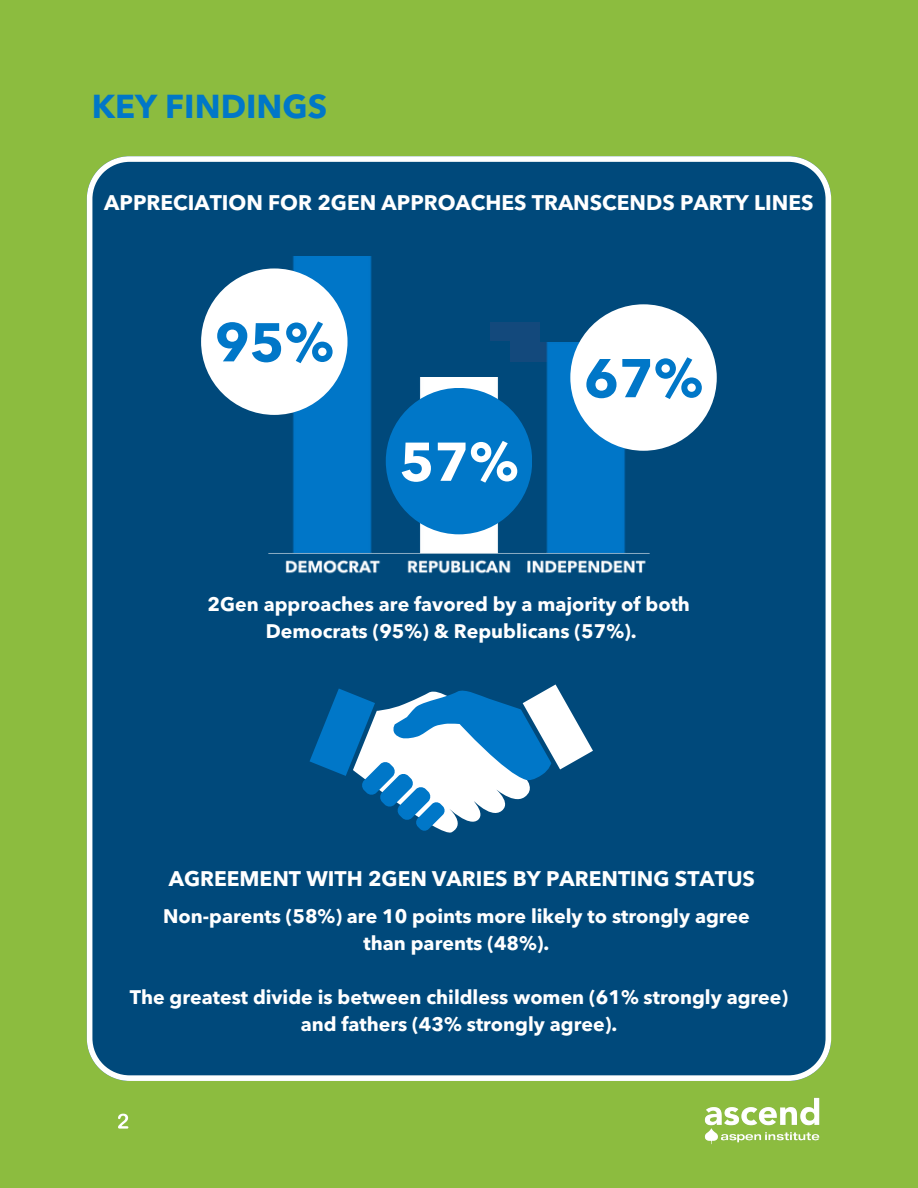
<style>
.page{position:relative;width:918px;height:1188px;background:#8cbc3f}
.page>*{position:absolute;margin:0;border:0;box-sizing:border-box;transform-origin:0 0}
.t1{font:700 54px "Avenir Next LT Pro";color:#0077c8}
.t2{font:700 54px "Avenir Next LT Pro";color:#fff}
.t3{font:700 32.85px "Avenir Next LT Pro";color:#0077c8}
.t4{font:700 21px "Avenir Next LT Pro";color:#fff}
.t5{font:700 19.5px/27px "Avenir Next LT Pro";color:#fff;text-align:center}
</style>
<div class="page">
<img style="left:704px;top:1097px;width:116px;height:48px">
<div style="left:87px;top:156px;width:744px;height:925px;background:#00497b"></div>
<svg style="left:310px;top:685px;width:283px;height:154px;background:#4e8db8"></svg>
<svg style="left:118px;top:1114px;width:10px;height:15px"></svg>
<img style="left:246px;top:181px;width:426px;height:438px">
<div style="left:288px;top:221px;width:97px;height:35px;background:#00497b"></div>
<div style="left:412px;top:341px;width:97px;height:35px;background:#00497b"></div>
<div style="left:540px;top:306px;width:98px;height:35px;background:#00497b"></div>
<div style="left:540px;top:575px;width:98px;height:22px;background:#00497b"></div>
<div style="left:386px;top:388px;width:146px;height:146px;background:#0077c8;border-radius:50%"></div>
<div style="left:201px;top:268px;width:147px;height:147px;background:#fff;border-radius:50%"></div>
<div style="left:570px;top:304px;width:147px;height:147px;background:#fff;border-radius:50%"></div>
<h2 class="t3" style="left:92px;top:93px;width:237px">KEY FINDINGS</h2>
<p class="t4" style="left:104px;top:194px;width:711px">APPRECIATION FOR 2GEN APPROACHES TRANSCENDS PARTY LINES</p>
<h3 class="t1" style="left:215px;top:321px;width:120px">95%</h3>
<p class="t2" style="left:400px;top:440px;width:120px">57%</p>
<p class="t1" style="left:584px;top:356px;width:120px">67%</p>
<p class="t5" style="left:208px;top:593px;width:484px">2Gen approaches are favored by a majority of both</p>
<h1 class="t5" style="left:266px;top:620px;width:372px">Democrats (95%) &amp; Republicans (57%).</h1>
<p class="t4" style="left:169px;top:870px;width:588px">AGREEMENT WITH 2GEN VARIES BY PARENTING STATUS</p>
<h3 class="t5" style="left:163px;top:904px;width:588px">Non-parents (58%) are 10 points more likely to strongly agree</h3>
<h1 class="t5" style="left:364px;top:931px;width:187px">than parents (48%).</h1>
<h1 class="t5" style="left:130px;top:985px;width:660px">The greatest divide is between childless women (61% strongly agree) and fathers (43% strongly agree).</h1>
</div>
